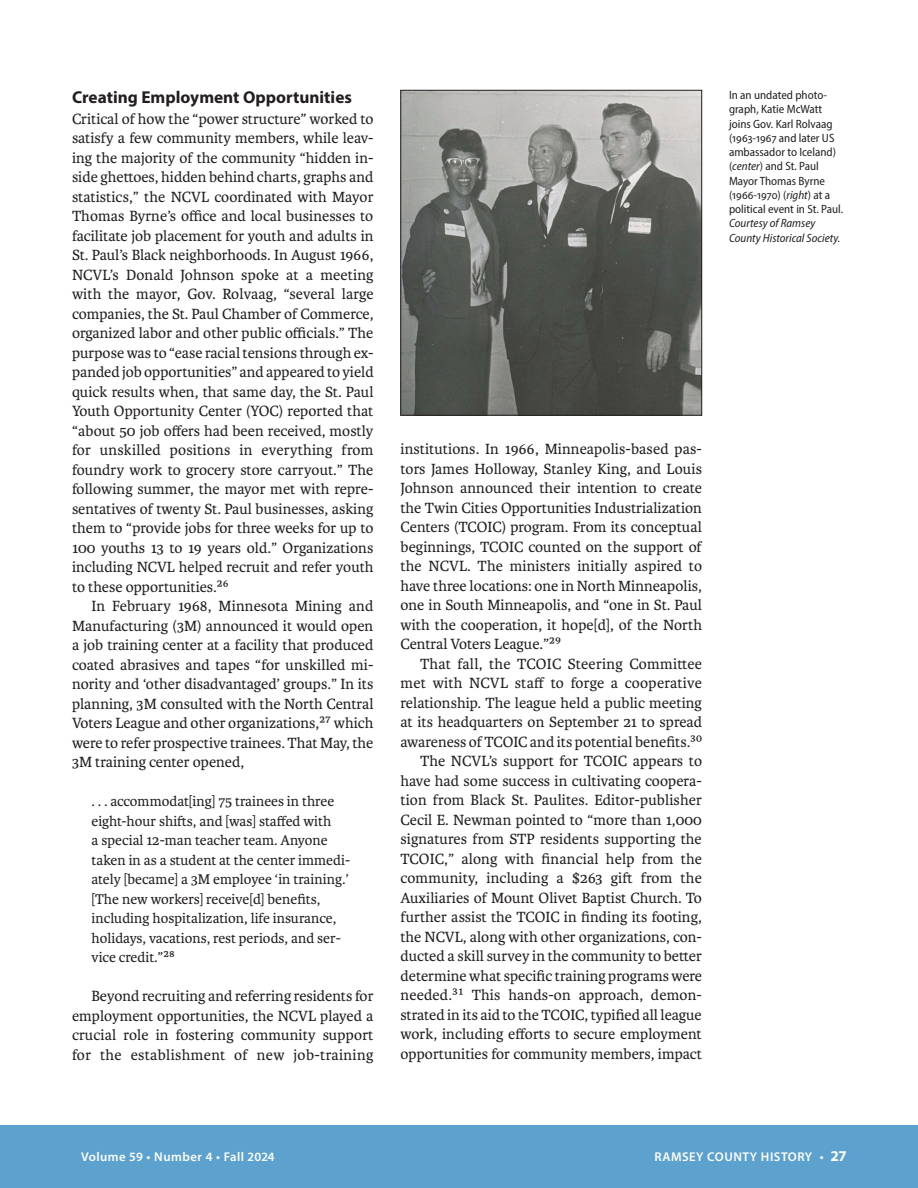
<style>
.page{position:relative;width:918px;height:1188px;background:#fff}
.page>*{position:absolute;margin:0;border:0;box-sizing:border-box;transform-origin:0 0}
.t1{font:700 17.25px "Myriad Pro";color:#231f20}
.Text_paragraph_indent{font:15.75px/19.5px "Karmina";color:#231f20;text-align:justify}
.Text_no_indent{font:15.75px/19.5px "Karmina";color:#231f20;text-align:justify}
.Extract{font:15px/19.5px "Karmina";color:#231f20}
.t2{font:600 12.75px "Myriad Pro";letter-spacing:.04em;color:#fcfdf7}
.t3{font:semi-condensed 12px/14.2px "Myriad Pro";color:#231f20}
.s1{font-style:italic}
.s2{font-weight:700;font-size:15px}
</style>
<div class="page">
<div style="left:0;top:1125px;width:918px;height:63px;background:#5da2ce"></div>
<img style="left:402px;top:92px;width:298px;height:322px">
<div style="left:400px;top:90px;width:302px;height:326px;border:1px solid #231f20"></div>
<h1 class="t1" style="left:72px;top:86px;width:281px">Creating Employment Opportunities</h1>
<p class="Text_no_indent" style="left:72px;top:109px;width:303px">Critical of how the “power structure” worked to satisfy a few community members, while leav&shy;ing the majority of the community “hidden in&shy;side ghettoes, hidden behind charts, graphs and statistics,” the NCVL coordinated with Mayor Thomas Byrne’s office and local businesses to facilitate job placement for youth and adults in St. Paul’s Black neighborhoods. In August 1966, NCVL’s Donald Johnson spoke at a meeting with the mayor, Gov. Rolvaag, “several large companies, the St. Paul Chamber of Commerce, organized labor and other public officials.” The purpose was to “ease racial tensions through ex&shy;panded job opportunities” and appeared to yield quick results when, that same day, the St. Paul Youth Opportunity Center (YOC) reported that “about 50 job offers had been received, mostly for unskilled positions in everything from foundry work to grocery store carryout.” The following summer, the mayor met with repre&shy;sentatives of twenty St. Paul businesses, asking them to “provide jobs for three weeks for up to 100 youths 13 to 19 years old.” Organizations including NCVL helped recruit and refer youth to these opportunities.26</p>
<p class="Text_paragraph_indent" style="left:72px;top:597px;width:303px;text-indent:20px">In February 1968, Minnesota Mining and Manufacturing (3M) announced it would open a job training center at a facility that produced coated abrasives and tapes “for unskilled mi&shy;nority and ‘other disadvantaged’ groups.” In its planning, 3M consulted with the North Central Voters League and other organizations,27 which were to refer prospective trainees. That May, the 3M training center opened,</p>
<p class="Extract" style="left:92px;top:792px;width:260px">. . . accommodat[ing] 75 trainees in three eight-hour shifts, and [was] staffed with<br>a special 12-man teacher team. Anyone taken in as a student at the center immedi&shy;ately [became] a 3M employee ‘in training.’ [The new workers] receive[d] benefits, including hospitalization, life insurance, holidays, vacations, rest periods, and ser&shy;vice credit.”28</p>
<p class="Text_paragraph_indent" style="left:72px;top:987px;width:303px;text-indent:20px">Beyond recruiting and referring residents for employment opportunities, the NCVL played a crucial role in fostering community support for the establishment of new job-training</p>
<p class="t3" style="left:729px;top:88px;width:116px">In an undated photo&shy;graph, Katie McWatt joins Gov. Karl Rolvaag (1963-1967 and later US ambassador to Iceland) (<span class="s1">center</span>) and St. Paul<br>Mayor Thomas Byrne (1966-1970) (<span class="s1">right</span>) at a political event in St. Paul.<br><span class="s1">Courtesy of Ramsey<br>County Historical Society.</span></p>
<p class="Text_paragraph_indent" style="left:400px;top:440px;width:303px">institutions. In 1966, Minneapolis-based pas&shy;tors James Holloway, Stanley King, and Louis Johnson announced their intention to create the Twin Cities Opportunities Industrialization Centers (TCOIC) program. From its conceptual beginnings, TCOIC counted on the support of the NCVL. The ministers initially aspired to have three locations: one in North Minneapolis, one in South Minneapolis, and “one in St. Paul with the cooperation, it hope[d], of the North Central Voters League.”29</p>
<p class="Text_paragraph_indent" style="left:400px;top:654px;width:303px;text-indent:20px">That fall, the TCOIC Steering Committee met with NCVL staff to forge a cooperative relationship. The league held a public meeting at its headquarters on September 21 to spread awareness of TCOIC and its potential benefits.30</p>
<p class="Text_paragraph_indent" style="left:400px;top:752px;width:303px;text-indent:20px">The NCVL’s support for TCOIC appears to have had some success in cultivating coopera&shy;tion from Black St. Paulites. Editor-publisher Cecil E. Newman pointed to “more than 1,000 signatures from STP residents supporting the TCOIC,” along with financial help from the community, including a $263 gift from the Auxiliaries of Mount Olivet Baptist Church. To further assist the TCOIC in finding its footing, the NCVL, along with other organizations, con&shy;ducted a skill survey in the community to better determine what specific training programs were needed.31 This hands-on approach, demon&shy;strated in its aid to the TCOIC, typified all league work, including efforts to secure employment opportunities for community members, impact</p>
<p class="t2" style="left:81px;top:1149px;width:195px">Volume 59 • Number 4 • Fall 2024</p>
<p class="t2" style="left:655px;top:1149px;width:193px">RAMSEY COUNTY HISTORY • <span class="s2">27</span></p>
</div>
